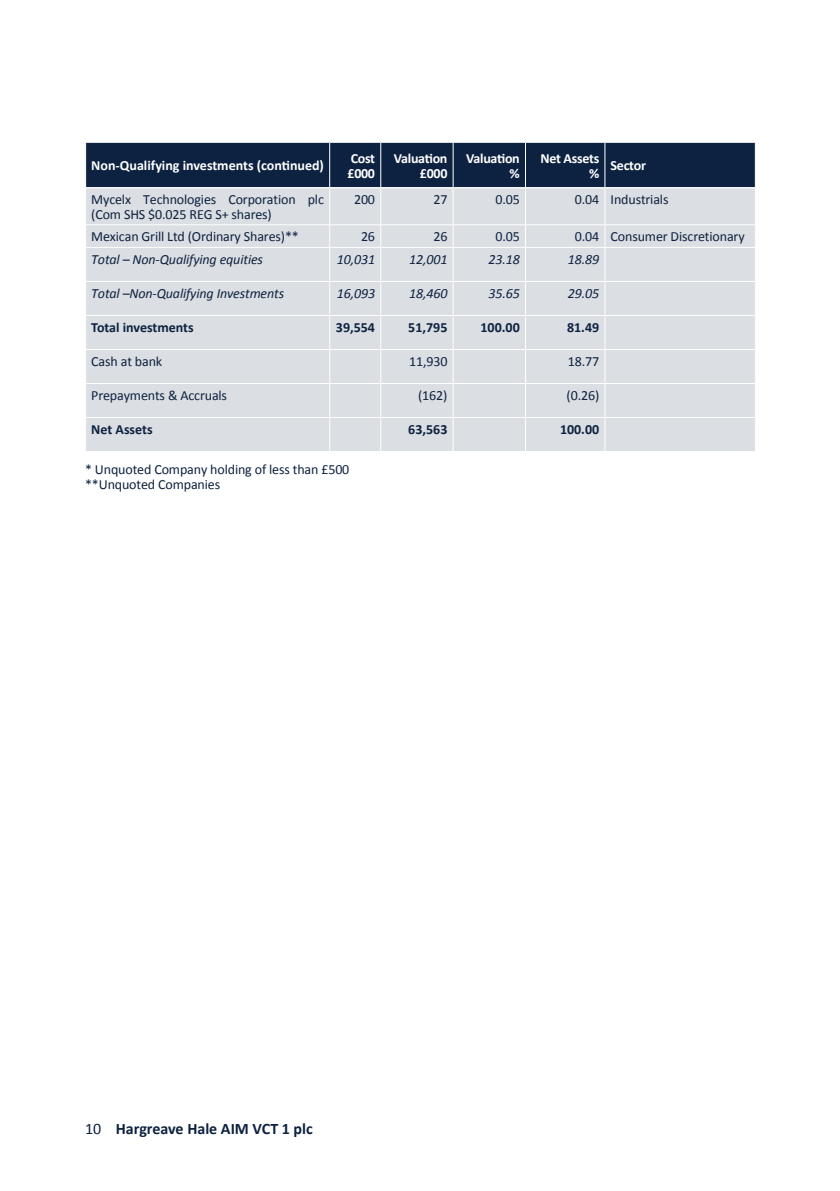
<style>
.page{position:relative;width:840px;height:1191px;background:#fff}
.page>*{position:absolute;margin:0;border:0;box-sizing:border-box;transform-origin:0 0}
.t1{font:700 16px "Calibri";color:#0d2240}
.t2{font:14px/15px "Calibri";letter-spacing:-.01em;color:#0d2240}
.t3{font:italic 14px "Calibri";letter-spacing:-.01em;color:#0d2240}
.t4{font:700 14px "Calibri";color:#0d2240}
.t5{font:700 14px/15px "Calibri";letter-spacing:-.02em;color:#fff;text-align:right}
.t6{font:700 14px "Calibri";color:#fff}
.s1{font-weight:400}
</style>
<div class="page">
<div style="left:86px;top:143px;width:668px;height:44px;background:#0d2240"></div>
<hr style="left:329px;top:143px;width:1px;height:44px;background:#fff">
<hr style="left:380px;top:143px;width:1px;height:44px;background:#fff">
<hr style="left:452px;top:143px;width:1px;height:44px;background:#fff">
<hr style="left:524px;top:143px;width:1px;height:44px;background:#fff">
<hr style="left:604px;top:143px;width:1px;height:44px;background:#fff">
<div style="left:86px;top:188px;width:668px;height:263px;background:#dbdee2"></div>
<hr style="left:329px;top:188px;width:1px;height:36px;background:#fff">
<hr style="left:380px;top:188px;width:1px;height:36px;background:#fff">
<hr style="left:452px;top:188px;width:1px;height:36px;background:#fff">
<hr style="left:524px;top:188px;width:1px;height:36px;background:#fff">
<hr style="left:604px;top:188px;width:1px;height:36px;background:#fff">
<hr style="left:85px;top:224px;width:244px;height:1px;background:#fff">
<hr style="left:329px;top:224px;width:51px;height:1px;background:#fff">
<svg style="left:329px;top:225px;width:1px;height:22px"></svg>
<hr style="left:380px;top:224px;width:73px;height:1px;background:#fff">
<svg style="left:380px;top:225px;width:1px;height:22px"></svg>
<hr style="left:453px;top:224px;width:72px;height:1px;background:#fff">
<svg style="left:452px;top:225px;width:1px;height:22px"></svg>
<hr style="left:525px;top:224px;width:79px;height:1px;background:#fff">
<svg style="left:524px;top:225px;width:1px;height:22px"></svg>
<hr style="left:604px;top:224px;width:151px;height:1px;background:#fff">
<svg style="left:604px;top:225px;width:1px;height:22px"></svg>
<svg style="left:754px;top:225px;width:1px;height:22px"></svg>
<hr style="left:85px;top:247px;width:244px;height:1px;background:#fff">
<hr style="left:329px;top:247px;width:51px;height:1px;background:#fff">
<hr style="left:329px;top:248px;width:1px;height:33px;background:#fff">
<hr style="left:380px;top:247px;width:73px;height:1px;background:#fff">
<hr style="left:380px;top:248px;width:1px;height:33px;background:#fff">
<hr style="left:453px;top:247px;width:72px;height:1px;background:#fff">
<hr style="left:452px;top:248px;width:1px;height:33px;background:#fff">
<hr style="left:525px;top:247px;width:79px;height:1px;background:#fff">
<hr style="left:524px;top:248px;width:1px;height:33px;background:#fff">
<hr style="left:604px;top:247px;width:151px;height:1px;background:#fff">
<hr style="left:604px;top:248px;width:1px;height:33px;background:#fff">
<hr style="left:85px;top:281px;width:244px;height:1px;background:#fff">
<hr style="left:329px;top:281px;width:51px;height:1px;background:#fff">
<hr style="left:329px;top:282px;width:1px;height:33px;background:#fff">
<hr style="left:380px;top:281px;width:73px;height:1px;background:#fff">
<hr style="left:380px;top:282px;width:1px;height:33px;background:#fff">
<hr style="left:453px;top:281px;width:72px;height:1px;background:#fff">
<hr style="left:452px;top:282px;width:1px;height:33px;background:#fff">
<hr style="left:525px;top:281px;width:79px;height:1px;background:#fff">
<hr style="left:524px;top:282px;width:1px;height:33px;background:#fff">
<hr style="left:604px;top:281px;width:151px;height:1px;background:#fff">
<hr style="left:604px;top:282px;width:1px;height:33px;background:#fff">
<hr style="left:85px;top:315px;width:244px;height:1px;background:#fff">
<hr style="left:329px;top:315px;width:51px;height:1px;background:#fff">
<hr style="left:329px;top:316px;width:1px;height:33px;background:#fff">
<hr style="left:380px;top:315px;width:73px;height:1px;background:#fff">
<hr style="left:380px;top:316px;width:1px;height:33px;background:#fff">
<hr style="left:453px;top:315px;width:72px;height:1px;background:#fff">
<hr style="left:452px;top:316px;width:1px;height:33px;background:#fff">
<hr style="left:525px;top:315px;width:79px;height:1px;background:#fff">
<hr style="left:524px;top:316px;width:1px;height:33px;background:#fff">
<hr style="left:604px;top:315px;width:151px;height:1px;background:#fff">
<hr style="left:604px;top:316px;width:1px;height:33px;background:#fff">
<hr style="left:85px;top:349px;width:244px;height:1px;background:#fff">
<hr style="left:329px;top:349px;width:51px;height:1px;background:#fff">
<hr style="left:329px;top:350px;width:1px;height:33px;background:#fff">
<hr style="left:380px;top:349px;width:73px;height:1px;background:#fff">
<hr style="left:380px;top:350px;width:1px;height:33px;background:#fff">
<hr style="left:453px;top:349px;width:72px;height:1px;background:#fff">
<hr style="left:452px;top:350px;width:1px;height:33px;background:#fff">
<hr style="left:525px;top:349px;width:79px;height:1px;background:#fff">
<hr style="left:524px;top:350px;width:1px;height:33px;background:#fff">
<hr style="left:604px;top:349px;width:151px;height:1px;background:#fff">
<hr style="left:604px;top:350px;width:1px;height:33px;background:#fff">
<hr style="left:85px;top:383px;width:244px;height:1px;background:#fff">
<hr style="left:329px;top:383px;width:51px;height:1px;background:#fff">
<hr style="left:329px;top:384px;width:1px;height:33px;background:#fff">
<hr style="left:380px;top:383px;width:73px;height:1px;background:#fff">
<hr style="left:380px;top:384px;width:1px;height:33px;background:#fff">
<hr style="left:453px;top:383px;width:72px;height:1px;background:#fff">
<hr style="left:452px;top:384px;width:1px;height:33px;background:#fff">
<hr style="left:525px;top:383px;width:79px;height:1px;background:#fff">
<hr style="left:524px;top:384px;width:1px;height:33px;background:#fff">
<hr style="left:604px;top:383px;width:151px;height:1px;background:#fff">
<hr style="left:604px;top:384px;width:1px;height:33px;background:#fff">
<hr style="left:85px;top:417px;width:244px;height:1px;background:#fff">
<hr style="left:329px;top:417px;width:51px;height:1px;background:#fff">
<hr style="left:329px;top:418px;width:1px;height:33px;background:#fff">
<hr style="left:380px;top:417px;width:73px;height:1px;background:#fff">
<hr style="left:380px;top:418px;width:1px;height:33px;background:#fff">
<hr style="left:453px;top:417px;width:72px;height:1px;background:#fff">
<hr style="left:452px;top:418px;width:1px;height:33px;background:#fff">
<hr style="left:525px;top:417px;width:79px;height:1px;background:#fff">
<hr style="left:524px;top:418px;width:1px;height:33px;background:#fff">
<hr style="left:604px;top:417px;width:151px;height:1px;background:#fff">
<hr style="left:604px;top:418px;width:1px;height:33px;background:#fff">
<p class="t6" style="left:91px;top:157px;width:234px">Non-Qualifying investments (continued)</p>
<p class="t5" style="left:347px;top:151px;width:29px;text-align:left">Cost £000</p>
<p class="t5" style="left:394px;top:151px;width:55px">Valuation £000</p>
<p class="t5" style="left:466px;top:151px;width:55px">Valuation %</p>
<p class="t5" style="left:540px;top:151px;width:60px">Net Assets %</p>
<p class="t5" style="left:610px;top:158px;width:37px">Sector</p>
<p class="t2" style="left:91px;top:191px;width:234px">Mycelx Technologies Corporation plc (Com SHS $0.025 REG S+ shares)</p>
<p class="t2" style="left:354px;top:191px;width:23px">200</p>
<p class="t2" style="left:433px;top:191px;width:16px">27</p>
<p class="t2" style="left:495px;top:191px;width:26px">0.05</p>
<p class="t2" style="left:574px;top:191px;width:95px">0.04 Industrials</p>
<p class="t2" style="left:91px;top:228px;width:209px">Mexican Grill Ltd (Ordinary Shares)**</p>
<p class="t2" style="left:361px;top:228px;width:16px">26</p>
<p class="t2" style="left:433px;top:228px;width:16px">26</p>
<p class="t2" style="left:495px;top:228px;width:26px">0.05</p>
<p class="t2" style="left:574px;top:228px;width:171px">0.04 Consumer Discretionary</p>
<p class="t3" style="left:91px;top:250px;width:173px">Total – Non-Qualifying equities</p>
<p class="t3" style="left:336px;top:250px;width:40px">10,031</p>
<p class="t3" style="left:409px;top:250px;width:40px">12,001</p>
<p class="t3" style="left:488px;top:250px;width:33px">23.18</p>
<p class="t3" style="left:567px;top:250px;width:33px">18.89</p>
<p class="t3" style="left:91px;top:284px;width:194px">Total –Non-Qualifying Investments</p>
<p class="t3" style="left:336px;top:284px;width:40px">16,093</p>
<p class="t3" style="left:409px;top:284px;width:40px">18,460</p>
<p class="t3" style="left:488px;top:284px;width:33px">35.65</p>
<p class="t3" style="left:567px;top:284px;width:33px">29.05</p>
<p class="t4" style="left:91px;top:318px;width:104px">Total investments</p>
<p class="t4" style="left:336px;top:318px;width:41px">39,554</p>
<p class="t4" style="left:408px;top:318px;width:41px">51,795</p>
<p class="t4" style="left:480px;top:318px;width:41px">100.00</p>
<p class="t4" style="left:566px;top:318px;width:34px">81.49</p>
<p class="t2" style="left:91px;top:353px;width:72px">Cash at bank</p>
<p class="t2" style="left:409px;top:353px;width:40px">11,930</p>
<p class="t2" style="left:567px;top:353px;width:33px">18.77</p>
<p class="t2" style="left:91px;top:387px;width:137px">Prepayments &amp; Accruals</p>
<p class="t2" style="left:418px;top:387px;width:31px">(162)</p>
<p class="t2" style="left:566px;top:387px;width:34px">(0.26)</p>
<p class="t4" style="left:91px;top:420px;width:63px">Net Assets</p>
<p class="t4" style="left:408px;top:420px;width:41px">63,563</p>
<p class="t4" style="left:559px;top:420px;width:41px">100.00</p>
<p class="t2" style="left:85px;top:461px;width:265px">* Unquoted Company holding of less than £500 **Unquoted Companies</p>
<p class="t1" style="left:85px;top:1118px;width:229px"><span class="s1">10</span> Hargreave Hale AIM VCT 1 plc</p>
</div>
